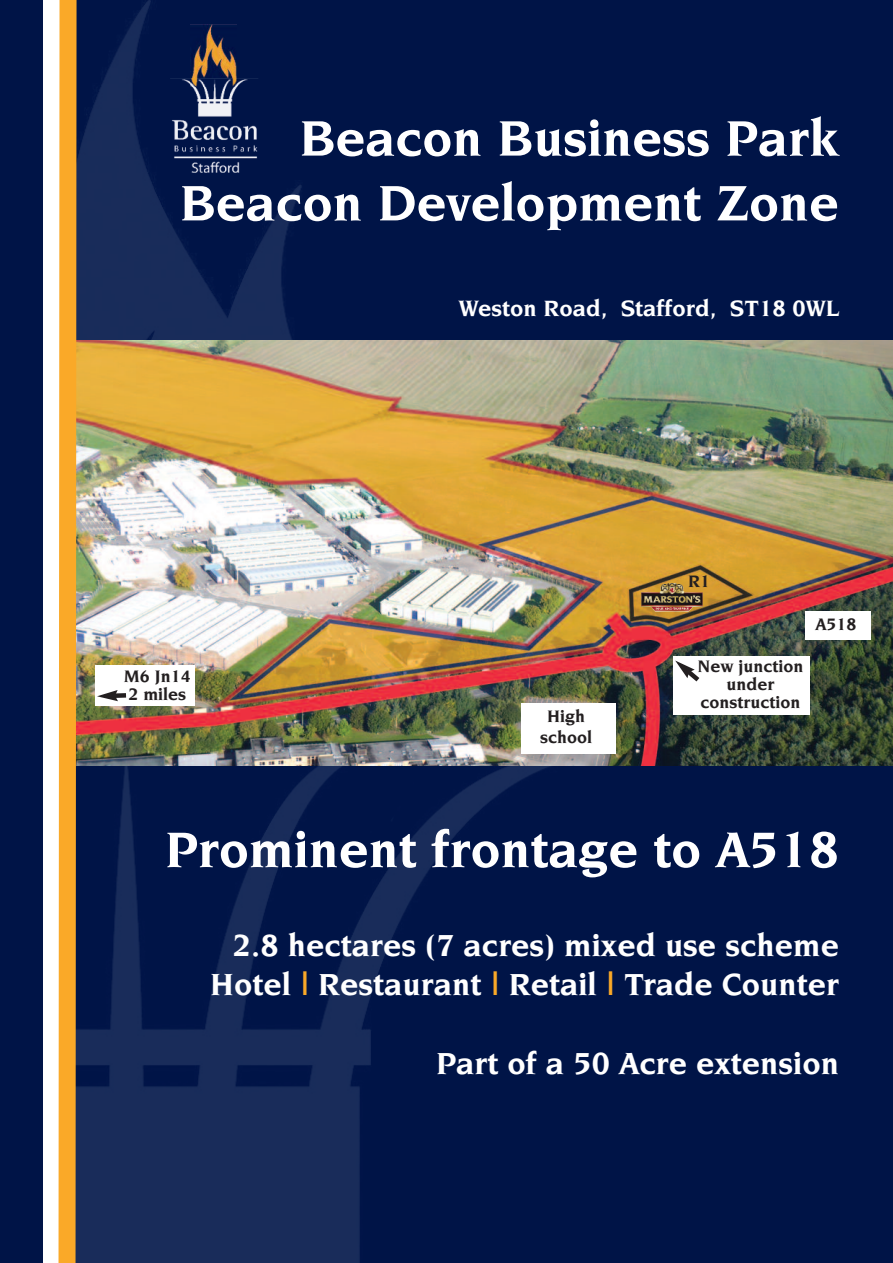
<style>
.page{position:relative;width:893px;height:1263px;background:#fff}
.page>*{position:absolute;margin:0;border:0;box-sizing:border-box;transform-origin:0 0}
.t1{font:700 54px/64.8px "Novarese";color:#fff;text-align:right}
.t2{font:700 33px/39.6px "Novarese";color:#fff;text-align:right}
.t3{font:700 24px "Novarese";color:#fff}
.t4{font:700 18px/18px "Novarese";color:#231f20;text-align:center}
.s1{font-family:"Helvetica";font-weight:400;color:#faa928}
</style>
<div class="page">
<div style="left:75px;top:0;width:818px;height:1263px;background:#001447"></div>
<div style="left:0;top:0;width:43px;height:1263px;background:#001447"></div>
<img style="left:77px;top:0;width:225px;height:340px">
<img style="left:170px;top:78px;width:88px;height:95px">
<img style="left:190px;top:24px;width:47px;height:62px">
<img style="left:77px;top:765px;width:500px;height:498px">
<img style="left:77px;top:340px;width:816px;height:425px">
<svg style="left:59px;top:0;width:18px;height:1263px;background:#efa42c"></svg>
<img style="left:641px;top:583px;width:62px;height:29px">
<div style="left:95px;top:666px;width:99px;height:40px;background:#fff"></div>
<div style="left:805px;top:611px;width:65px;height:29px;background:#fff"></div>
<div style="left:673px;top:656px;width:136px;height:58px;background:#fff"></div>
<svg style="left:97px;top:690px;width:30px;height:11px"></svg>
<svg style="left:675px;top:660px;width:25px;height:22px"></svg>
<div style="left:521px;top:703px;width:94px;height:50px;background:#fff"></div>
<h1 class="t1" style="left:180px;top:108px;width:661px">Beacon Business Park<br>Beacon Development Zone</h1>
<p class="t3" style="left:459px;top:298px;width:382px">Weston Road, Stafford, ST18 0WL</p>
<p class="t4" style="left:688px;top:573px;width:24px">R1</p>
<p class="t4" style="left:124px;top:668px;width:68px;text-align:left">M6 Jn14<br>2 miles</p>
<p class="t4" style="left:698px;top:658px;width:107px">New junction under construction</p>
<p class="t4" style="left:540px;top:706px;width:53px;line-height:21.6px">High school</p>
<p class="t4" style="left:816px;top:616px;width:42px">A518</p>
<h1 class="t1" style="left:165px;top:820px;width:676px">Prominent frontage to A518</h1>
<p class="t2" style="left:210px;top:927px;width:630px">2.8 hectares (7 acres) mixed use scheme<br>Hotel <span class="s1">I</span> Restaurant <span class="s1">I</span> Retail <span class="s1">I</span> Trade Counter</p>
<p class="t2" style="left:436px;top:1045px;width:404px">Part of a 50 Acre extension</p>
</div>
